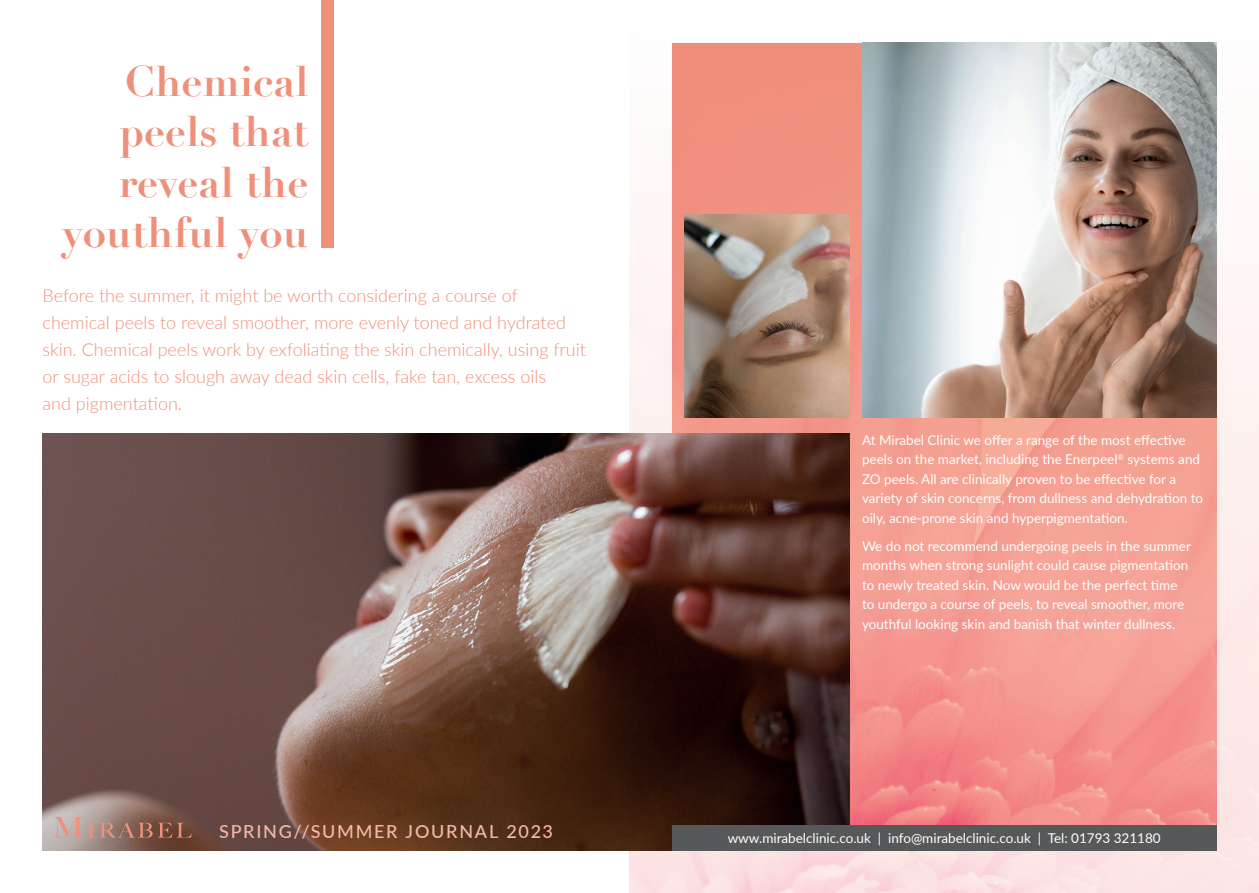
<style>
.page{position:relative;width:1259px;height:893px;background:#fff}
.page>*{position:absolute;margin:0;border:0;box-sizing:border-box;transform-origin:0 0}
.t1{font:700 42px/50.4px "Didot";color:#ef907a;text-align:right}
.t2{font:300 18px/27px "Lato";color:#ef907a}
.t3{font:500 18px "Lato";letter-spacing:.095em;color:#f5b9ab}
.t4{font:13.5px/19.5px "Lato";color:#fff}
</style>
<div class="page">
<img style="left:629px;top:42px;width:630px;height:851px">
<img style="left:672px;top:43px;width:544px;height:782px">
<img style="left:43px;top:434px;width:806px;height:416px">
<img style="left:862px;top:43px;width:354px;height:374px">
<img style="left:685px;top:214px;width:164px;height:203px">
<div style="left:321px;top:0;width:13px;height:248px;background:#ef907a"></div>
<svg style="left:53px;top:817px;width:139px;height:21px"></svg>
<div style="left:672px;top:825px;width:544px;height:26px;background:#57585a"></div>
<h1 class="t1" style="left:62px;top:56px;width:247px">Chemical peels that reveal the youthful you</h1>
<p class="t2" style="left:43px;top:282px;width:545px">Before the summer, it might be worth considering a course of chemical peels to reveal smoother, more evenly toned and hydrated skin. Chemical peels work by exfoliating the skin chemically, using fruit or sugar acids to slough away dead skin cells, fake tan, excess oils<br>and pigmentation.</p>
<h2 class="t3" style="left:219px;top:818px;width:335px">SPRING//SUMMER JOURNAL 2023</h2>
<p class="t4" style="left:862px;top:429px;width:343px">At Mirabel Clinic we offer a range of the most effective peels on the market, including the Enerpeel<sup>®</sup> systems and ZO peels. All are clinically proven to be effective for a variety of skin concerns, from dullness and dehydration to oily, acne-prone skin and hyperpigmentation.</p>
<p class="t4" style="left:862px;top:535px;width:330px">We do not recommend undergoing peels in the summer months when strong sunlight could cause pigmentation to newly treated skin. Now would be the perfect time to undergo a course of peels, to reveal smoother, more youthful looking skin and banish that winter dullness.</p>
<p class="t4" style="left:727px;top:828px;width:435px">www.mirabelclinic.co.uk | info@mirabelclinic.co.uk | Tel: 01793 321180</p>
</div>
